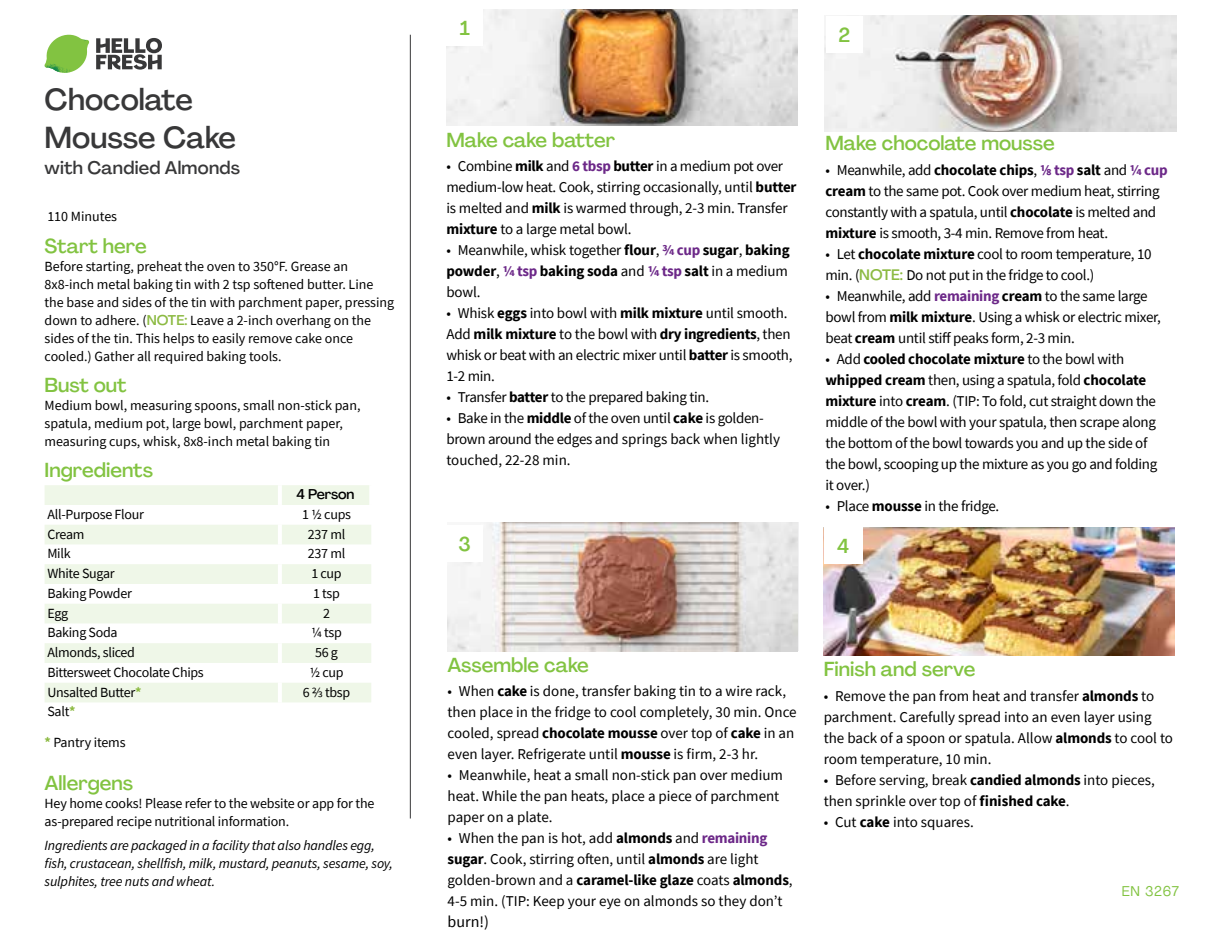
<style>
.page{position:relative;width:1224px;height:936px;background:#fff}
.page>*{position:absolute;margin:0;border:0;box-sizing:border-box;transform-origin:0 0}
.t1{font:500 30px/38px "Agrandir";color:#383839}
.t2{font:500 20px "Agrandir";color:#82c341}
.t3{font:500 18px "Agrandir";letter-spacing:.015em;color:#383839}
.t4{font:16px "Source Sans Pro";color:#000}
.t5{font:15px/21px "Source Sans Pro";letter-spacing:-.02em;color:#000}
.t6{font:15px/21px "Source Sans Pro";color:#000}
.t7{font:14px/18px "Source Sans Pro";letter-spacing:-.005em;color:#000}
.t8{font:italic 14px/18px "Source Sans Pro";letter-spacing:-.01em;color:#000}
.t9{font:500 14px "Agrandir";letter-spacing:-.01em;color:#000}
.t10{font:14px "Agrandir";letter-spacing:.05em;color:#82c341}
.s1{font-family:"Agrandir";font-weight:500;color:#8cba42}
.s2{font-weight:700;color:#8cba42}
.s3{font-weight:700}
.s4{font-weight:700;color:#6c2888}
</style>
<div class="page">
<svg style="left:96px;top:38px;width:66px;height:32px"></svg>
<svg style="left:48px;top:35px;width:39px;height:25px"></svg>
<img style="left:69px;top:35px;width:20px;height:17px">
<img style="left:47px;top:49px;width:38px;height:7px">
<img style="left:44px;top:52px;width:40px;height:21px">
<img style="left:68px;top:56px;width:17px;height:17px">
<hr style="left:410px;top:35px;width:1px;height:784px;background:#383839">
<svg style="left:45px;top:485px;width:326px;height:217px;fill:#eff7e8"></svg>
<hr style="left:278px;top:485px;width:4px;height:20px;background:#fff">
<hr style="left:369px;top:485px;width:4px;height:20px;background:#fff">
<hr style="left:278px;top:505px;width:4px;height:20px;background:#fff">
<hr style="left:278px;top:525px;width:4px;height:19px;background:#fff">
<hr style="left:278px;top:544px;width:4px;height:20px;background:#fff">
<hr style="left:278px;top:564px;width:4px;height:20px;background:#fff">
<hr style="left:278px;top:584px;width:4px;height:20px;background:#fff">
<hr style="left:278px;top:604px;width:4px;height:19px;background:#fff">
<hr style="left:278px;top:623px;width:4px;height:20px;background:#fff">
<hr style="left:278px;top:643px;width:4px;height:20px;background:#fff">
<hr style="left:278px;top:663px;width:4px;height:20px;background:#fff">
<hr style="left:278px;top:683px;width:4px;height:19px;background:#fff">
<img style="left:446px;top:10px;width:352px;height:115px">
<img style="left:448px;top:523px;width:350px;height:128px">
<img style="left:825px;top:16px;width:351px;height:116px">
<img style="left:824px;top:527px;width:351px;height:129px">
<div style="left:446px;top:10px;width:37px;height:36px;background:#fff"></div>
<div style="left:446px;top:525px;width:37px;height:37px;background:#fff"></div>
<div style="left:826px;top:16px;width:37px;height:36px;background:#fff"></div>
<div style="left:824px;top:527px;width:39px;height:37px;background:#fff"></div>
<h1 class="t1" style="left:45px;top:80px;width:193px">Chocolate<br>Mousse Cake</h1>
<p class="t3" style="left:45px;top:157px;width:197px">with Candied Almonds</p>
<p class="t7" style="left:47px;top:207px;width:71px">110 Minutes</p>
<h2 class="t2" style="left:45px;top:234px;width:104px">Start here</h2>
<p class="t7" style="left:45px;top:258px;width:351px">Before starting, preheat the oven to 350°F. Grease an 8x8-inch metal baking tin with 2 tsp softened butter. Line the base and sides of the tin with parchment paper, pressing down to adhere. (<span class="s1">NOTE:</span> Leave a 2-inch overhang on the sides of the tin. This helps to easily remove cake once cooled.) Gather all required baking tools.</p>
<h2 class="t2" style="left:45px;top:373px;width:84px">Bust out</h2>
<p class="t7" style="left:45px;top:396px;width:317px">Medium bowl, measuring spoons, small non-stick pan, spatula, medium pot, large bowl, parchment paper, measuring cups, whisk, 8x8-inch metal baking tin</p>
<h2 class="t2" style="left:45px;top:458px;width:110px">Ingredients</h2>
<p class="t9" style="left:297px;top:486px;width:59px">4 Person</p>
<p class="t7" style="left:47px;top:505px;width:98px">All-Purpose Flour</p>
<p class="t7" style="left:302px;top:505px;width:51px">1 1/2 cups</p>
<p class="t7" style="left:47px;top:525px;width:39px">Cream</p>
<p class="t7" style="left:308px;top:525px;width:39px">237 ml</p>
<p class="t7" style="left:47px;top:545px;width:25px">Milk</p>
<p class="t7" style="left:308px;top:545px;width:39px">237 ml</p>
<p class="t7" style="left:47px;top:564px;width:69px">White Sugar</p>
<p class="t7" style="left:311px;top:564px;width:32px">1 cup</p>
<p class="t7" style="left:47px;top:584px;width:86px">Baking Powder</p>
<p class="t7" style="left:313px;top:584px;width:28px">1 tsp</p>
<p class="t7" style="left:47px;top:604px;width:22px">Egg</p>
<p class="t7" style="left:323px;top:604px;width:8px">2</p>
<p class="t7" style="left:47px;top:624px;width:72px">Baking Soda</p>
<p class="t7" style="left:311px;top:624px;width:32px">1/4 tsp</p>
<p class="t7" style="left:47px;top:643px;width:89px">Almonds, sliced</p>
<p class="t7" style="left:315px;top:643px;width:24px">56 g</p>
<p class="t7" style="left:47px;top:663px;width:158px">Bittersweet Chocolate Chips</p>
<p class="t7" style="left:309px;top:663px;width:36px">1/2 cup</p>
<p class="t7" style="left:47px;top:683px;width:96px">Unsalted Butter<span class="s2">*</span></p>
<p class="t7" style="left:303px;top:683px;width:49px">6 2/3 tbsp</p>
<p class="t7" style="left:45px;top:696px;width:82px;line-height:30.4px">Salt<span class="s2">*<br>*</span> Pantry items</p>
<h2 class="t2" style="left:45px;top:771px;width:90px">Allergens</h2>
<p class="t7" style="left:45px;top:794px;width:331px">Hey home cooks! Please refer to the website or app for the as-prepared recipe nutritional information.</p>
<p class="t8" style="left:45px;top:836px;width:350px">Ingredients are packaged in a facility that also handles egg, fish, crustacean, shellfish, milk, mustard, peanuts, sesame, soy, sulphites, tree nuts and wheat.</p>
<h2 class="t2" style="left:460px;top:16px;width:12px">1</h2>
<h2 class="t2" style="left:838px;top:22px;width:13px">2</h2>
<h2 class="t2" style="left:446px;top:127px;width:171px">Make cake batter</h2>
<p class="t5" style="left:446px;top:155px;width:352px">• Combine <span class="s3">milk</span> and <span class="s4">6 tbsp</span> <span class="s3">butter</span> in a medium pot over medium-low heat. Cook, stirring occasionally, until <span class="s3">butter </span>is melted and <span class="s3">milk</span> is warmed through, 2-3 min. Transfer <span class="s3">mixture</span> to a large metal bowl.</p>
<p class="t5" style="left:446px;top:239px;width:345px;text-align:justify">• Meanwhile, whisk together <span class="s3">flour</span>, <span class="s4">3/4 cup</span> <span class="s3">sugar</span>, <span class="s3">baking powder</span>, <span class="s4">1/4 tsp</span> <span class="s3">baking soda</span> and <span class="s4">1/4 tsp</span> <span class="s3">salt</span> in a medium bowl.</p>
<p class="t5" style="left:446px;top:302px;width:348px">• Whisk <span class="s3">eggs</span> into bowl with <span class="s3">milk mixture</span> until smooth.<br>Add <span class="s3">milk mixture</span> to the bowl with <span class="s3">dry ingredients</span>, then whisk or beat with an electric mixer until <span class="s3">batter</span> is smooth, 1-2 min.</p>
<p class="t5" style="left:446px;top:386px;width:264px">• Transfer <span class="s3">batter</span> to the prepared baking tin.</p>
<p class="t5" style="left:446px;top:407px;width:335px">• Bake in the <span class="s3">middle</span> of the oven until <span class="s3">cake</span> is golden&shy;brown around the edges and springs back when lightly touched, 22-28 min.</p>
<h2 class="t2" style="left:459px;top:532px;width:14px">3</h2>
<h2 class="t2" style="left:825px;top:131px;width:231px">Make chocolate mousse</h2>
<p class="t5" style="left:825px;top:159px;width:344px">• Meanwhile, add <span class="s3">chocolate chips</span>, <span class="s4">1/8 tsp</span> <span class="s3">salt</span> and <span class="s4">1/4 cup </span><span class="s3">cream</span> to the same pot. Cook over medium heat, stirring constantly with a spatula, until <span class="s3">chocolate</span> is melted and <span class="s3">mixture</span> is smooth, 3-4 min. Remove from heat.</p>
<p class="t5" style="left:825px;top:243px;width:328px">• Let <span class="s3">chocolate mixture</span> cool to room temperature, 10 min. (<span class="s1">NOTE:</span> Do not put in the fridge to cool.)</p>
<p class="t5" style="left:825px;top:285px;width:337px">• Meanwhile, add <span class="s4">remaining</span> <span class="s3">cream</span> to the same large bowl from <span class="s3">milk mixture</span>. Using a whisk or electric mixer, beat <span class="s3">cream</span> until stiff peaks form, 2-3 min.</p>
<p class="t5" style="left:825px;top:348px;width:333px">• Add <span class="s3">cooled chocolate mixture</span> to the bowl with <span class="s3">whipped cream</span> then, using a spatula, fold <span class="s3">chocolate mixture</span> into <span class="s3">cream</span>. (TIP: To fold, cut straight down the middle of the bowl with your spatula, then scrape along the bottom of the bowl towards you and up the side of the bowl, scooping up the mixture as you go and folding it over.)</p>
<p class="t5" style="left:825px;top:495px;width:175px">• Place <span class="s3">mousse</span> in the fridge.</p>
<h2 class="t2" style="left:837px;top:533px;width:14px">4</h2>
<h2 class="t2" style="left:448px;top:652px;width:143px">Assemble cake</h2>
<p class="t6" style="left:448px;top:680px;width:351px">• When <span class="s3">cake</span> is done, transfer baking tin to a wire rack, then place in the fridge to cool completely, 30 min. Once cooled, spread <span class="s3">chocolate mousse</span> over top of <span class="s3">cake</span> in an even layer. Refrigerate until <span class="s3">mousse</span> is firm, 2-3 hr.</p>
<p class="t6" style="left:448px;top:764px;width:337px">• Meanwhile, heat a small non-stick pan over medium heat. While the pan heats, place a piece of parchment paper on a plate.</p>
<p class="t6" style="left:448px;top:827px;width:346px">• When the pan is hot, add <span class="s3">almonds</span> and <span class="s4">remaining </span><span class="s3">sugar</span>. Cook, stirring often, until <span class="s3">almonds</span> are light golden-brown and a <span class="s3">caramel-like glaze</span> coats <span class="s3">almonds</span>, 4-5 min. (TIP: Keep your eye on almonds so they don’t</p>
<p class="t4" style="left:448px;top:912px;width:43px">burn!)</p>
<h2 class="t2" style="left:824px;top:657px;width:153px">Finish and serve</h2>
<p class="t6" style="left:824px;top:685px;width:351px">• Remove the pan from heat and transfer <span class="s3">almonds</span> to parchment. Carefully spread into an even layer using the back of a spoon or spatula. Allow <span class="s3">almonds</span> to cool to room temperature, 10 min.</p>
<p class="t6" style="left:824px;top:769px;width:333px">• Before serving, break <span class="s3">candied almonds</span> into pieces, then sprinkle over top of <span class="s3">finished cake</span>.</p>
<p class="t6" style="left:824px;top:811px;width:152px">• Cut <span class="s3">cake</span> into squares.</p>
<p class="t10" style="left:1122px;top:883px;width:59px">EN 3267</p>
</div>
